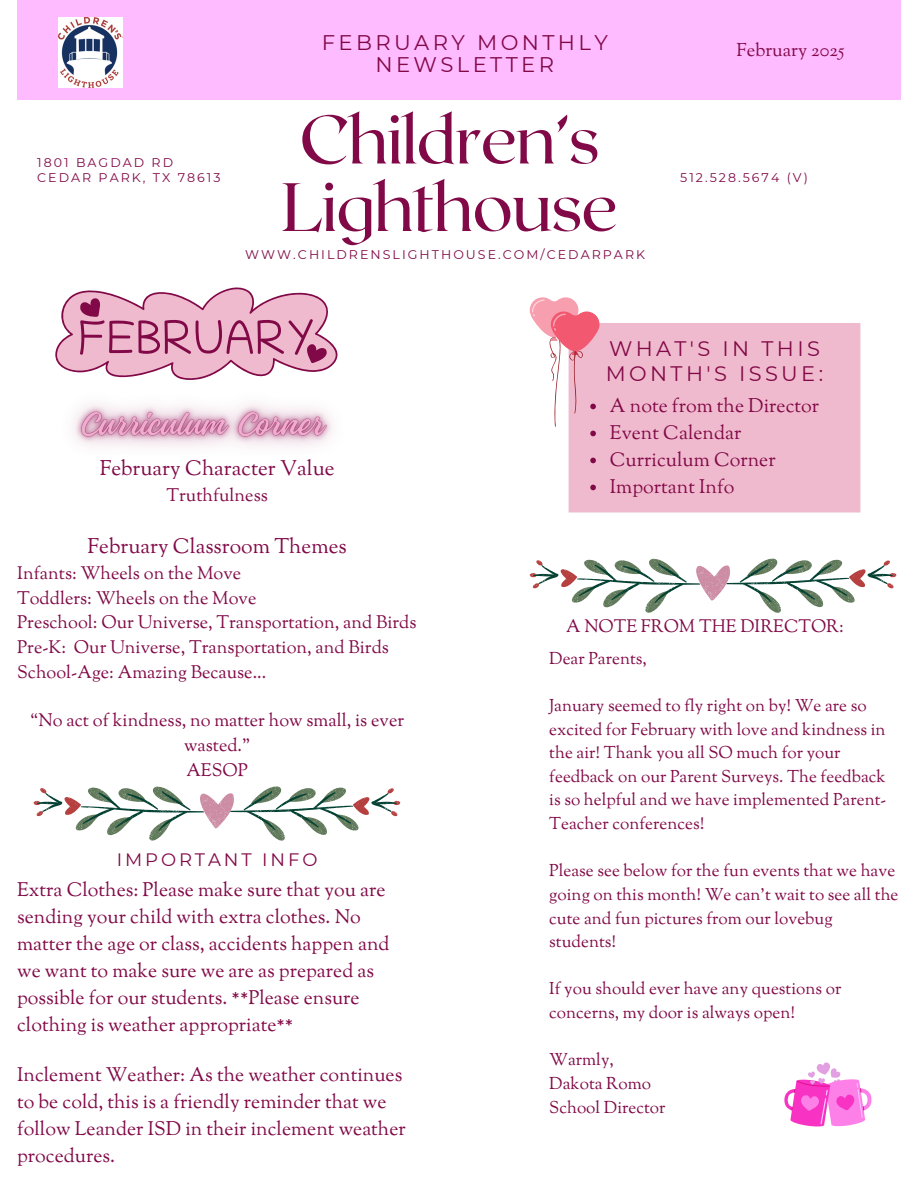
<style>
.page{position:relative;width:918px;height:1188px;background:#fff}
.page>*{position:absolute;margin:0;border:0;box-sizing:border-box;transform-origin:0 0}
.t1{font:68.25px/67.5px "Roxborough CF";letter-spacing:-.02em;color:#810947}
.t2{font:21.15px/22.5px "Montserrat";letter-spacing:.16em;color:#810947;text-align:center}
.t3{font:21px "Sorts Mill Goudy";color:#810947}
.t4{font:21px/24.8px "Montserrat";letter-spacing:.16em;color:#810947}
.t5{font:19.5px/27px "Sorts Mill Goudy";color:#810947}
.t6{font:18.3px "Sorts Mill Goudy";color:#810947}
.t7{font:18px/24.8px "Sorts Mill Goudy";color:#810947}
.t8{font:18px "Montserrat";letter-spacing:.16em;color:#810947}
.t9{font:17.85px "Sorts Mill Goudy";color:#810947}
.t10{font:16.95px/23.7px "Sorts Mill Goudy";color:#810947}
.t11{font:12.6px "Montserrat";letter-spacing:.16em;color:#810947}
</style>
<div class="page">
<div style="left:17px;top:0;width:883px;height:100px;background:#fbf"></div>
<div style="left:568px;top:323px;width:293px;height:190px;background:#f0bace"></div>
<svg style="left:55px;top:287px;width:283px;height:70px"></svg>
<svg style="left:784px;top:1062px;width:88px;height:65px"></svg>
<img style="left:59px;top:17px;width:64px;height:71px">
<svg style="left:34px;top:786px;width:366px;height:55px"></svg>
<svg style="left:530px;top:297px;width:70px;height:139px"></svg>
<svg style="left:590px;top:458px;width:6px;height:5px"></svg>
<svg style="left:590px;top:485px;width:6px;height:5px"></svg>
<img style="left:55px;top:357px;width:283px;height:90px">
<svg style="left:530px;top:559px;width:367px;height:54px"></svg>
<p class="t11" style="left:37px;top:155px;width:137px">1801 BAGDAD RD</p>
<p class="t11" style="left:37px;top:170px;width:185px">CEDAR PARK, TX 78613</p>
<h5 class="t2" style="left:322px;top:31px;width:288px">FEBRUARY MONTHLY<br>NEWSLETTER</h5>
<h4 class="t6" style="left:737px;top:39px;width:109px">February 2025</h4>
<p class="t1" style="left:281px;top:102px;width:338px">Children’s<br>Lighthouse</p>
<p class="t11" style="left:245px;top:247px;width:401px">WWW.CHILDRENSLIGHTHOUSE.COM/CEDARPARK</p>
<p class="t11" style="left:680px;top:170px;width:129px">512.528.5674 (V)</p>
<h4 class="t3" style="left:100px;top:455px;width:236px">February Character Value</h4>
<h4 class="t7" style="left:167px;top:485px;width:103px">Truthfulness</h4>
<p class="t3" style="left:88px;top:533px;width:261px">February Classroom Themes</p>
<p class="t7" style="left:17px;top:562px;width:401px">Infants: Wheels on the Move<br>Toddlers: Wheels on the Move<br>Preschool: Our Universe, Transportation, and Birds Pre-K: Our Universe, Transportation, and Birds School-Age: Amazing Because...</p>
<h3 class="t7" style="left:30px;top:710px;width:375px;text-align:center">“No act of kindness, no matter how small, is ever wasted.”<br>AESOP</h3>
<p class="t8" style="left:117px;top:849px;width:202px">IMPORTANT INFO</p>
<p class="t5" style="left:17px;top:877px;width:374px">Extra Clothes: Please make sure that you are sending your child with extra clothes. No matter the age or class, accidents happen and we want to make sure we are as prepared as possible for our students. **Please ensure clothing is weather appropriate**</p>
<p class="t5" style="left:17px;top:1063px;width:390px">Inclement Weather: As the weather continues to be cold, this is a friendly reminder that we follow Leander ISD in their inclement weather procedures.</p>
<p class="t4" style="left:606px;top:336px;width:219px">WHAT'S IN THIS<br>MONTH'S ISSUE:</p>
<p class="t5" style="left:610px;top:393px;width:211px">A note from the Director</p>
<h4 class="t5" style="left:610px;top:420px;width:133px">Event Calendar</h4>
<h6 class="t5" style="left:610px;top:447px;width:167px">Curriculum Corner</h6>
<h6 class="t5" style="left:610px;top:474px;width:126px">Important Info</h6>
<p class="t9" style="left:566px;top:614px;width:279px">A NOTE FROM THE DIRECTOR:</p>
<p class="t10" style="left:549px;top:648px;width:99px">Dear Parents,</p>
<p class="t10" style="left:549px;top:695px;width:339px">January seemed to fly right on by! We are so excited for February with love and kindness in the air! Thank you all SO much for your feedback on our Parent Surveys. The feedback is so helpful and we have implemented Parent-Teacher conferences!</p>
<h3 class="t10" style="left:549px;top:860px;width:351px">Please see below for the fun events that we have going on this month! We can’t wait to see all the cute and fun pictures from our lovebug students!</h3>
<h6 class="t10" style="left:549px;top:978px;width:294px">If you should ever have any questions or concerns, my door is always open!</h6>
<h1 class="t10" style="left:549px;top:1049px;width:118px">Warmly,<br>Dakota Romo<br>School Director</h1>
</div>
